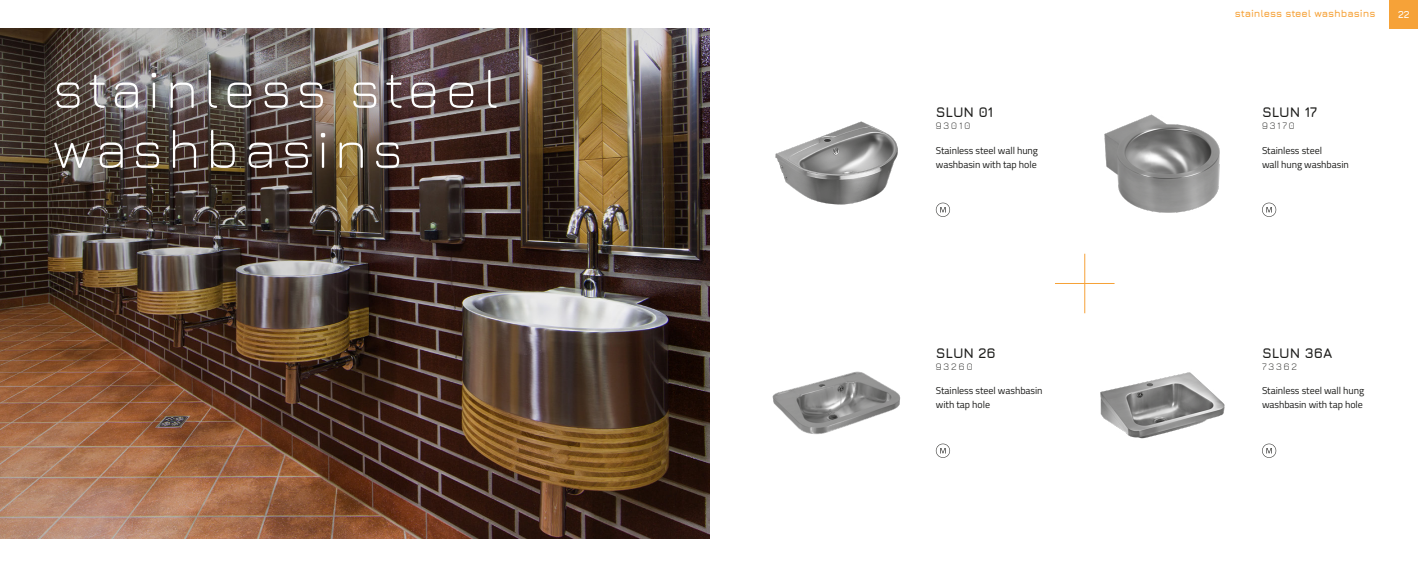
<style>
.page{position:relative;width:1418px;height:567px;background:#fff}
.page>*{position:absolute;margin:0;border:0;box-sizing:border-box;transform-origin:0 0}
.t1{font:300 55px/60px "Jura";letter-spacing:.1em;color:#fff}
.t2{font:700 14px "Jura";letter-spacing:-.005em;color:#1d1d1b}
.t3{font:10px/14px "Titillium";letter-spacing:-.005em;color:#1d1d1b}
.t4{font:700 10px "Jura";letter-spacing:-.005em;color:#f6a238}
.t5{font:300 10px "Jura";letter-spacing:.2em;color:#1d1d1b}
.t6{font:700 10px "Jura";color:#fff}
</style>
<div class="page">
<div style="left:1389px;top:0;width:28px;height:28px;background:#f6a238"></div>
<img style="left:0;top:28px;width:709px;height:511px">
<hr style="left:1054px;top:283px;width:60px;height:1px;background:#f6a238">
<hr style="left:1084px;top:254px;width:1px;height:59px;background:#f6a238">
<img style="left:775px;top:121px;width:123px;height:84px">
<img style="left:1100px;top:372px;width:125px;height:67px">
<img style="left:1104px;top:114px;width:116px;height:99px">
<img style="left:772px;top:371px;width:129px;height:64px">
<svg style="left:935px;top:203px;width:15px;height:14px"></svg>
<svg style="left:1262px;top:203px;width:14px;height:14px"></svg>
<svg style="left:935px;top:444px;width:15px;height:14px"></svg>
<svg style="left:1262px;top:444px;width:14px;height:14px"></svg>
<h1 class="t1" style="left:53px;top:55px;width:446px">stainless steel washbasins</h1>
<p class="t4" style="left:1234px;top:7px;width:142px">stainless steel washbasins</p>
<p class="t6" style="left:1397px;top:7px;width:13px">22</p>
<h2 class="t2" style="left:935px;top:102px;width:59px">SLUN 01</h2>
<h2 class="t2" style="left:1261px;top:102px;width:57px">SLUN 17</h2>
<p class="t5" style="left:935px;top:119px;width:36px">93010</p>
<p class="t5" style="left:1261px;top:119px;width:34px">93170</p>
<p class="t3" style="left:935px;top:142px;width:104px">Stainless steel wall hung washbasin with tap hole</p>
<p class="t3" style="left:1261px;top:142px;width:88px">Stainless steel<br>wall hung washbasin</p>
<h2 class="t2" style="left:935px;top:343px;width:62px">SLUN 26</h2>
<p class="t5" style="left:935px;top:360px;width:38px">93260</p>
<h2 class="t2" style="left:1261px;top:343px;width:72px">SLUN 36A</h2>
<p class="t5" style="left:1261px;top:360px;width:37px">73362</p>
<p class="t3" style="left:935px;top:383px;width:108px">Stainless steel washbasin with tap hole</p>
<p class="t3" style="left:1261px;top:383px;width:104px">Stainless steel wall hung washbasin with tap hole</p>
</div>
